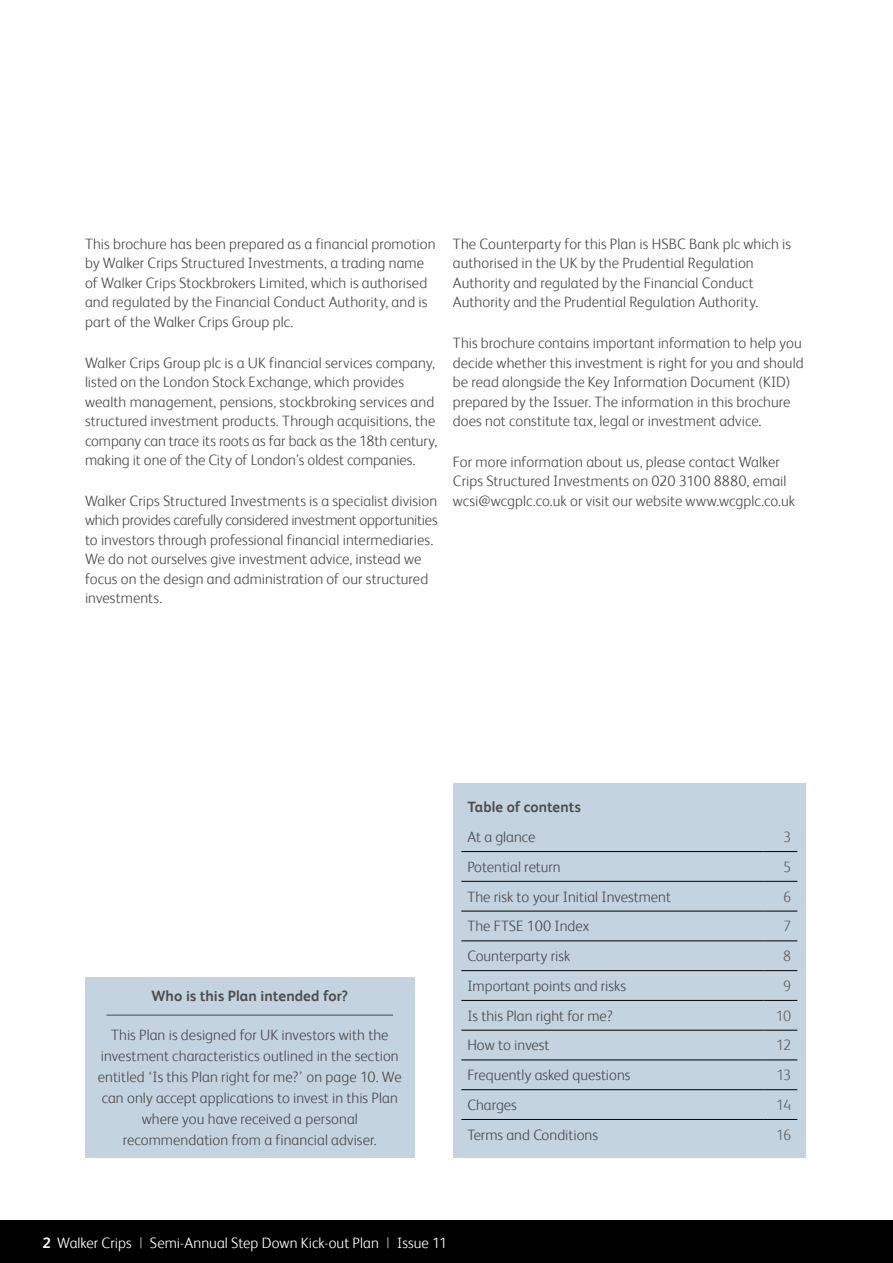
<style>
.page{position:relative;width:893px;height:1263px;background:#fff}
.page>*{position:absolute;margin:0;border:0;box-sizing:border-box;transform-origin:0 0}
.t1{font:300 15px/19.5px "FS Albert";letter-spacing:.005em;color:#4d4d4f}
.t2{font:300 15px "FS Albert";letter-spacing:.005em;color:#fff}
.t3{font:700 15px "FS Albert";letter-spacing:.005em;color:#4d4d4f}
.t4{font:300 15px "FS Albert";letter-spacing:-.065em;color:#636466}
.s1{font-weight:700}
.s2{font-weight:400;color:#939598}
</style>
<div class="page">
<div style="left:453px;top:783px;width:353px;height:375px;background:#c3d3df"></div>
<hr style="left:763px;top:851px;width:34px;height:1px;background:#000">
<hr style="left:763px;top:881px;width:34px;height:1px;background:#000">
<hr style="left:763px;top:911px;width:34px;height:1px;background:#000">
<hr style="left:763px;top:940px;width:34px;height:1px;background:#000">
<hr style="left:763px;top:970px;width:34px;height:1px;background:#000">
<hr style="left:763px;top:1000px;width:34px;height:1px;background:#000">
<hr style="left:763px;top:1030px;width:34px;height:1px;background:#000">
<hr style="left:763px;top:1060px;width:34px;height:1px;background:#000">
<hr style="left:763px;top:1089px;width:34px;height:1px;background:#000">
<hr style="left:763px;top:1119px;width:34px;height:1px;background:#000">
<hr style="left:461px;top:851px;width:302px;height:1px;background:#000">
<hr style="left:461px;top:881px;width:302px;height:1px;background:#000">
<hr style="left:461px;top:911px;width:302px;height:1px;background:#000">
<hr style="left:461px;top:940px;width:302px;height:1px;background:#000">
<hr style="left:461px;top:970px;width:302px;height:1px;background:#000">
<hr style="left:461px;top:1000px;width:302px;height:1px;background:#000">
<hr style="left:461px;top:1030px;width:302px;height:1px;background:#000">
<hr style="left:461px;top:1060px;width:302px;height:1px;background:#000">
<hr style="left:461px;top:1089px;width:302px;height:1px;background:#000">
<hr style="left:461px;top:1119px;width:302px;height:1px;background:#000">
<div style="left:85px;top:977px;width:330px;height:181px;background:#c3d3df"></div>
<hr style="left:107px;top:1015px;width:286px;height:1px;background:#4d4d4f">
<div style="left:0;top:1220px;width:893px;height:43px;background:#000"></div>
<p class="t1" style="left:85px;top:234px;width:352px">This brochure has been prepared as a financial promotion by Walker Crips Structured Investments, a trading name of Walker Crips Stockbrokers Limited, which is authorised and regulated by the Financial Conduct Authority, and is part of the Walker Crips Group plc.</p>
<p class="t1" style="left:85px;top:353px;width:354px">Walker Crips Group plc is a UK financial services company, listed on the London Stock Exchange, which provides wealth management, pensions, stockbroking services and structured investment products. Through acquisitions, the company can trace its roots as far back as the 18th century, making it one of the City of London’s oldest companies.</p>
<p class="t1" style="left:85px;top:491px;width:354px">Walker Crips Structured Investments is a specialist division which provides carefully considered investment opportunities to investors through professional financial intermediaries.<br>We do not ourselves give investment advice, instead we focus on the design and administration of our structured investments.</p>
<p class="t1" style="left:453px;top:234px;width:340px">The Counterparty for this Plan is HSBC Bank plc which is authorised in the UK by the Prudential Regulation Authority and regulated by the Financial Conduct Authority and the Prudential Regulation Authority.</p>
<p class="t1" style="left:453px;top:333px;width:352px">This brochure contains important information to help you decide whether this investment is right for you and should be read alongside the Key Information Document (KID) prepared by the Issuer. The information in this brochure does not constitute tax, legal or investment advice.</p>
<p class="t1" style="left:453px;top:452px;width:344px">For more information about us, please contact Walker<br>Crips Structured Investments on 020 3100 8880, email wcsi@wcgplc.co.uk or visit our website www.wcgplc.co.uk</p>
<p class="t3" style="left:151px;top:987px;width:198px">Who is this Plan intended for?</p>
<p class="t1" style="left:98px;top:1024px;width:305px;line-height:21px;text-align:center">This Plan is designed for UK investors with the investment characteristics outlined in the section entitled ‘Is this Plan right for me?’ on page 10. We can only accept applications to invest in this Plan where you have received a personal recommendation from a financial adviser.</p>
<p class="t3" style="left:467px;top:798px;width:115px">Table of contents</p>
<p class="t1" style="left:467px;top:827px;width:70px">At a glance</p>
<p class="t4" style="left:783px;top:828px;width:10px">3</p>
<p class="t1" style="left:467px;top:857px;width:95px">Potential return</p>
<p class="t4" style="left:783px;top:858px;width:10px">5</p>
<p class="t1" style="left:467px;top:886px;width:205px">The risk to your Initial Investment</p>
<p class="t4" style="left:783px;top:888px;width:10px">6</p>
<p class="t1" style="left:467px;top:916px;width:123px">The FTSE 100 Index</p>
<p class="t4" style="left:783px;top:917px;width:10px">7</p>
<p class="t1" style="left:467px;top:946px;width:104px">Counterparty risk</p>
<p class="t4" style="left:783px;top:947px;width:10px">8</p>
<p class="t1" style="left:467px;top:976px;width:160px">Important points and risks</p>
<p class="t4" style="left:783px;top:977px;width:10px">9</p>
<p class="t1" style="left:467px;top:1005px;width:147px">Is this Plan right for me?</p>
<p class="t4" style="left:776px;top:1007px;width:17px">10</p>
<p class="t1" style="left:467px;top:1035px;width:84px">How to invest</p>
<p class="t4" style="left:776px;top:1036px;width:16px">12</p>
<p class="t1" style="left:467px;top:1065px;width:165px">Frequently asked questions</p>
<p class="t4" style="left:776px;top:1066px;width:16px">13</p>
<p class="t1" style="left:467px;top:1095px;width:51px">Charges</p>
<p class="t4" style="left:776px;top:1096px;width:17px">14</p>
<p class="t1" style="left:467px;top:1125px;width:132px">Terms and Conditions</p>
<p class="t4" style="left:776px;top:1126px;width:17px">16</p>
<p class="t2" style="left:43px;top:1234px;width:406px"><span class="s1">2</span> Walker Crips <span class="s2">|</span> Semi-Annual Step Down Kick-out Plan <span class="s2">|</span> Issue 11</p>
</div>
